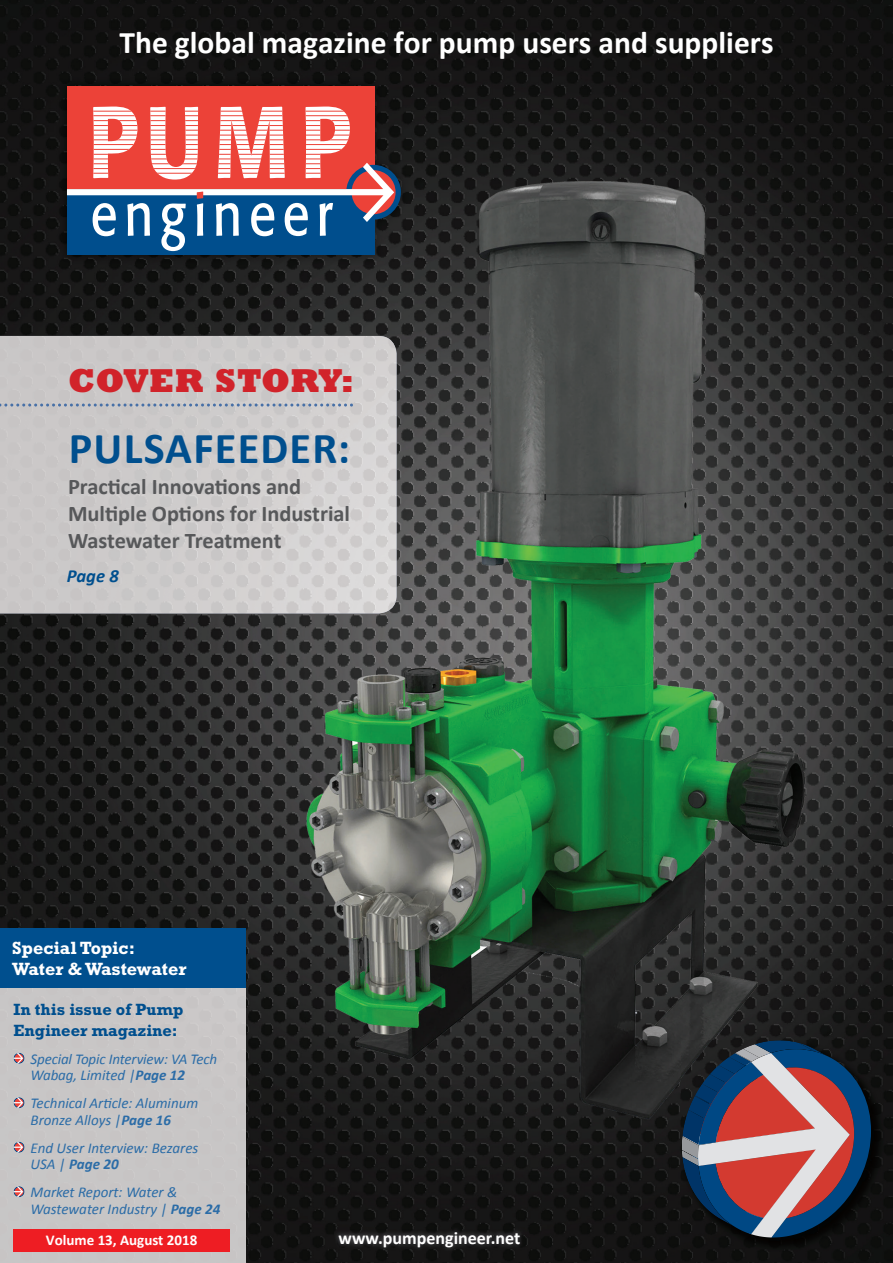
<style>
.page{position:relative;width:893px;height:1263px;background:#fff}
.page>*{position:absolute;margin:0;border:0;box-sizing:border-box;transform-origin:0 0}
.t1{font:700 44.25px "Calibri";letter-spacing:.025em;color:#004f8e}
.t2{font:800 33.6px "Rockwell Std";letter-spacing:.01em;color:#d1232a}
.t3{font:700 31.5px "Calibri";color:#fff}
.t4{font:700 22.35px/26.8px "Calibri";color:#57585a}
.t5{font:italic 700 18.45px "Calibri";color:#004f8e}
.t6{font:700 18px/21px "Rockwell Std";color:#fff}
.t7{font:700 18px "Calibri";color:#fff}
.t8{font:700 16.5px/21px "Rockwell Std";color:#004f8e}
.t9{font:italic 15px/16.5px "Calibri";color:#2b6ca7}
.t10{font:700 15px "Calibri";color:#fff}
.s1{font-weight:700}
</style>
<div class="page">
<img style="left:0;top:0;width:893px;height:1263px">
<img style="left:58px;top:77px;width:352px;height:188px">
<div style="left:67px;top:195px;width:307px;height:60px;background:#004e8d"></div>
<div style="left:67px;top:86px;width:307px;height:103px;background:#ec4238"></div>
<div style="left:346px;top:165px;width:55px;height:55px;background:#004e8d;border-radius:50%"></div>
<svg style="left:352px;top:170px;width:44px;height:44px"></svg>
<svg style="left:67px;top:107px;width:327px;height:144px"></svg>
<img style="left:682px;top:1040px;width:203px;height:212px">
<svg style="left:682px;top:1040px;width:189px;height:197px;background:#6e5663"></svg>
<div style="left:0;top:988px;width:246px;height:275px;background:#c8c6c6"></div>
<div style="left:14px;top:1229px;width:216px;height:23px;background:#ee1d23"></div>
<svg style="left:14px;top:1053px;width:11px;height:11px"></svg>
<svg style="left:14px;top:1053px;width:9px;height:11px"></svg>
<svg style="left:14px;top:1097px;width:11px;height:11px"></svg>
<svg style="left:14px;top:1097px;width:9px;height:11px"></svg>
<svg style="left:14px;top:1142px;width:11px;height:11px"></svg>
<svg style="left:14px;top:1142px;width:9px;height:11px"></svg>
<svg style="left:14px;top:1186px;width:11px;height:11px"></svg>
<svg style="left:14px;top:1186px;width:9px;height:11px"></svg>
<div style="left:0;top:928px;width:246px;height:60px;background:#004f8e"></div>
<img style="left:334px;top:1227px;width:190px;height:24px">
<img style="left:0;top:336px;width:396px;height:277px">
<svg style="left:0;top:404px;width:353px;height:3px"></svg>
<h3 class="t3" style="left:119px;top:23px;width:656px">The global magazine for pump users and suppliers</h3>
<h2 class="t2" style="left:68px;top:359px;width:287px">COVER STORY:</h2>
<h1 class="t1" style="left:69px;top:421px;width:283px">PULSAFEEDER:</h1>
<h3 class="t4" style="left:68px;top:473px;width:284px">Practical Innovations and<br>Multiple Options for Industrial<br>Wastewater Treatment</h3>
<p class="t5" style="left:67px;top:564px;width:53px">Page 8</p>
<p class="t6" style="left:12px;top:937px;width:176px">Special Topic:<br>Water &amp; Wastewater</p>
<p class="t8" style="left:14px;top:998px;width:171px">In this issue of Pump<br>Engineer magazine:</p>
<p class="t9" style="left:31px;top:1050px;width:188px">Special Topic Interview: VA Tech<br>Wabag, Limited |<span class="s1">Page 12</span></p>
<p class="t9" style="left:31px;top:1095px;width:169px">Technical Article: Aluminum<br>Bronze Alloys |<span class="s1">Page 16</span></p>
<p class="t9" style="left:31px;top:1139px;width:169px">End User Interview: Bezares<br>USA | <span class="s1">Page 20</span></p>
<p class="t9" style="left:31px;top:1184px;width:191px">Market Report: Water &amp;<br>Wastewater Industry | <span class="s1">Page 24</span></p>
<p class="t10" style="left:46px;top:1230px;width:153px">Volume 13, August 2018</p>
<p class="t7" style="left:339px;top:1226px;width:183px">www.pumpengineer.net</p>
</div>
